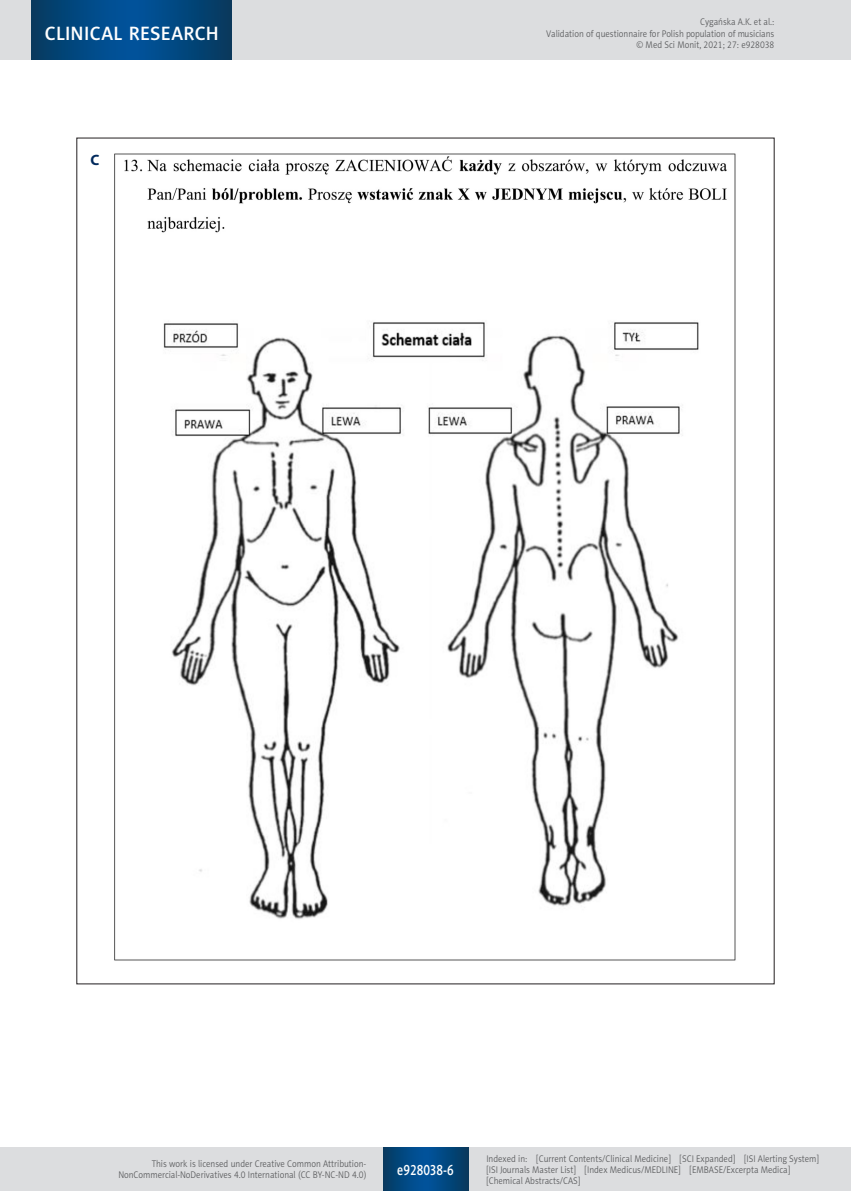
<style>
.page{position:relative;width:851px;height:1191px;background:#fff}
.page>*{position:absolute;margin:0;border:0;box-sizing:border-box;transform-origin:0 0}
.t1{font:19.5px "Naomi Sans EFN Medium";letter-spacing:.015em;color:#fff}
.t2{font:15px "Naomi Sans EFN Medium";color:#fff;scale:.8 1}
.t3{font:700 15px "Myriad Pro";color:#00295c}
.t4{font:9.75px/11.2px "Naomi Sans EFN Light";color:#57585a;text-align:right;scale:.9 1}
</style>
<div class="page">
<img style="left:114px;top:153px;width:622px;height:808px">
<div style="left:0;top:1148px;width:850px;height:43px;background:#dcdddf"></div>
<svg style="left:383px;top:1147px;width:85px;height:43px;background:#02477e"></svg>
<div style="left:0;top:0;width:850px;height:60px;background:#dcdddf"></div>
<hr style="left:850px;top:0;width:1px;height:60px;background:#dcdddf">
<svg style="left:32px;top:0;width:200px;height:60px;background:#02477e"></svg>
<h1 class="t1" style="left:45px;top:22px;width:175px">CLINICAL RESEARCH</h1>
<p class="t3" style="left:91px;top:151px;width:10px">C</p>
<p class="t4" style="left:546px;top:16px;width:255px">Cygańska A.K. et al.:<br>Validation of questionnaire for Polish population of musicians © Med Sci Monit, 2021; 27: e928038</p>
<p class="t4" style="left:118px;top:1158px;width:277px">This work is licensed under Creative Common Attribution-<br>NonCommercial-NoDerivatives 4.0 International (CC BY-NC-ND 4.0)</p>
<h2 class="t2" style="left:397px;top:1160px;width:72px">e928038-6</h2>
<p class="t4" style="left:486px;top:1152px;width:371px;text-align:left">Indexed in: [Current Contents/Clinical Medicine] [SCI Expanded] [ISI Alerting System] [ISI Journals Master List] [Index Medicus/MEDLINE] [EMBASE/Excerpta Medica] [Chemical Abstracts/CAS]</p>
</div>
